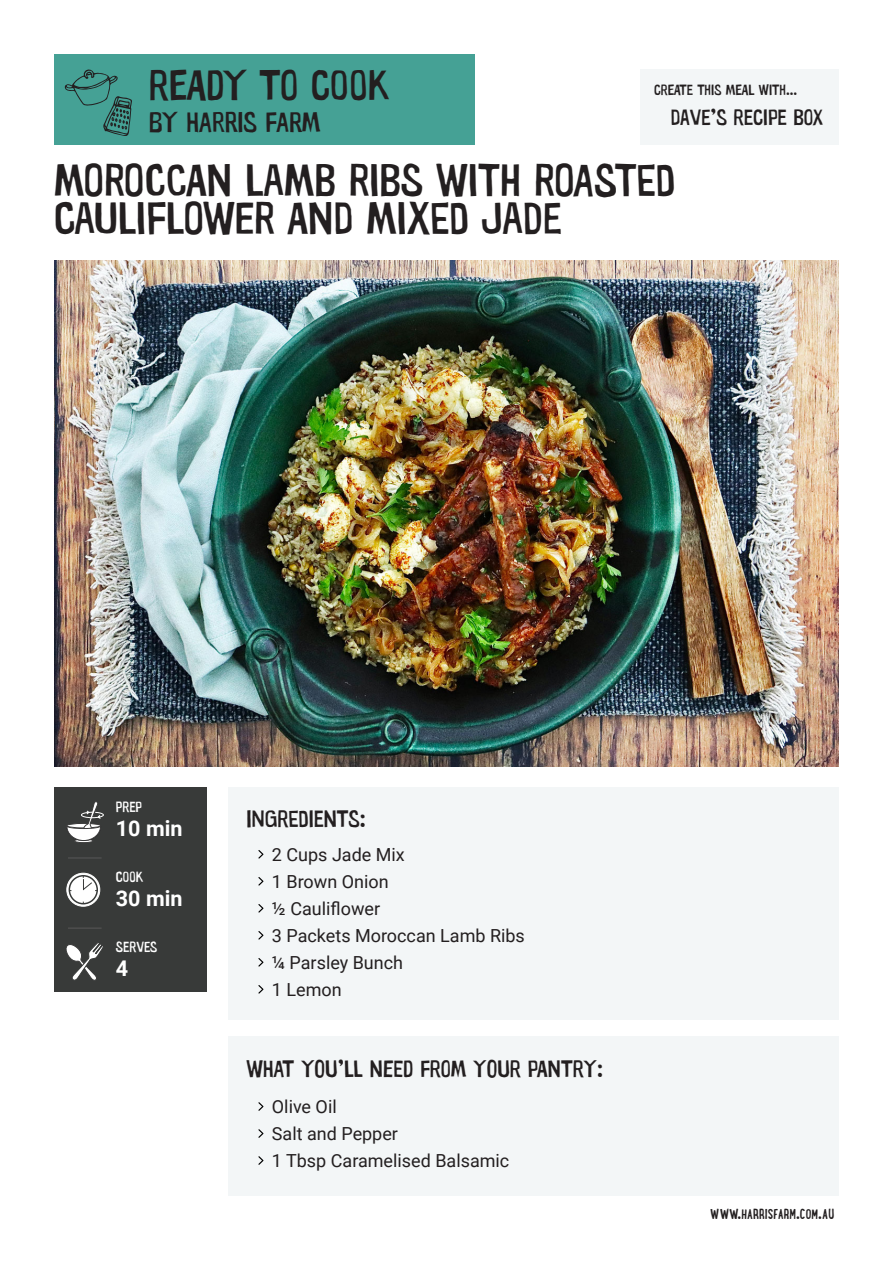
<style>
.page{position:relative;width:893px;height:1263px;background:#fff}
.page>*{position:absolute;margin:0;border:0;box-sizing:border-box;transform-origin:0 0}
.t1{font:46.05px/38.4px "Warugaki";color:#231f20}
.t2{font:43.2px "Warugaki";letter-spacing:-.005em;color:#231f20}
.t3{font:28.8px "Warugaki";color:#231f20}
.t4{font:24px "Warugaki";color:#231f20}
.t5{font:22.5px "Warugaki";color:#231f20}
.t6{font:700 21.6px "Roboto";color:#fff}
.t7{font:18px "Roboto";color:#231f20}
.t8{font:700 15px "Lunch Box";color:#231f20}
.t9{font:15px "Warugaki";color:#231f20}
.t10{font:15px "Warugaki";color:#fff}
</style>
<div class="page">
<div style="left:228px;top:787px;width:611px;height:233px;background:#f3f6f7"></div>
<div style="left:54px;top:54px;width:420px;height:90px;background:#45a195"></div>
<div style="left:228px;top:1037px;width:611px;height:159px;background:#f3f6f7"></div>
<img style="left:54px;top:261px;width:785px;height:505px">
<div style="left:54px;top:787px;width:152px;height:204px;background:#383a39"></div>
<hr style="left:68px;top:857px;width:34px;height:1px;background:#535353">
<hr style="left:68px;top:927px;width:34px;height:2px;background:#535353">
<svg style="left:258px;top:850px;width:5px;height:8px"></svg>
<svg style="left:258px;top:985px;width:5px;height:8px"></svg>
<svg style="left:258px;top:877px;width:5px;height:8px"></svg>
<svg style="left:258px;top:904px;width:5px;height:8px"></svg>
<svg style="left:258px;top:931px;width:5px;height:8px"></svg>
<svg style="left:258px;top:958px;width:5px;height:8px"></svg>
<svg style="left:258px;top:1102px;width:5px;height:9px"></svg>
<svg style="left:258px;top:1129px;width:5px;height:9px"></svg>
<svg style="left:258px;top:1156px;width:5px;height:9px"></svg>
<div style="left:641px;top:69px;width:198px;height:75px;background:#f3f6f7"></div>
<svg style="left:64px;top:69px;width:68px;height:67px"></svg>
<svg style="left:66px;top:943px;width:37px;height:38px"></svg>
<div style="left:74px;top:839px;width:19px;height:4px;border:1px solid #3a3a3a;border-radius:50%"></div>
<svg style="left:67px;top:801px;width:37px;height:40px"></svg>
<svg style="left:67px;top:873px;width:33px;height:33px"></svg>
<div style="left:66px;top:873px;width:34px;height:34px;border:1px solid #fff;border-radius:50%"></div>
<div style="left:69px;top:876px;width:28px;height:28px;background:#fff;border-radius:50%"></div>
<div style="left:69px;top:875px;width:29px;height:29px;border:2px solid #383a39;border-radius:50%"></div>
<svg style="left:83px;top:875px;width:14px;height:16px"></svg>
<p class="t2" style="left:149px;top:58px;width:243px">READY TO COOK</p>
<p class="t3" style="left:149px;top:104px;width:173px">BY HARRIS FARM</p>
<p class="t9" style="left:654px;top:80px;width:145px">CREATE THIS MEAL WITH...</p>
<p class="t5" style="left:671px;top:104px;width:154px">DAVE’S RECIPE BOX</p>
<p class="t1" style="left:54px;top:160px;width:623px">MOROCCAN LAMB RIBS WITH ROASTED<br>CAULIFLOWER AND MIXED JADE</p>
<p class="t10" style="left:116px;top:797px;width:28px">PREP</p>
<p class="t6" style="left:116px;top:813px;width:68px">10 min</p>
<p class="t10" style="left:116px;top:867px;width:29px">COOK</p>
<p class="t6" style="left:116px;top:883px;width:68px">30 min</p>
<p class="t10" style="left:116px;top:938px;width:43px">SERVES</p>
<p class="t6" style="left:116px;top:953px;width:14px">4</p>
<p class="t4" style="left:246px;top:804px;width:121px">INGREDIENTS:</p>
<p class="t7" style="left:272px;top:841px;width:134px">2 Cups Jade Mix</p>
<p class="t7" style="left:272px;top:868px;width:118px">1 Brown Onion</p>
<p class="t7" style="left:272px;top:895px;width:110px">½ Cauliflower</p>
<p class="t7" style="left:272px;top:922px;width:254px">3 Packets Moroccan Lamb Ribs</p>
<p class="t7" style="left:272px;top:949px;width:133px">¼ Parsley Bunch</p>
<p class="t7" style="left:272px;top:976px;width:71px">1 Lemon</p>
<p class="t4" style="left:246px;top:1054px;width:358px">WHAT YOU’LL NEED FROM YOUR PANTRY:</p>
<p class="t7" style="left:272px;top:1094px;width:66px">Olive Oil</p>
<p class="t7" style="left:272px;top:1121px;width:128px">Salt and Pepper</p>
<p class="t7" style="left:272px;top:1148px;width:239px">1 Tbsp Caramelised Balsamic</p>
<p class="t8" style="left:710px;top:1204px;width:126px">WWW.HARRISFARM.COM.AU</p>
</div>
